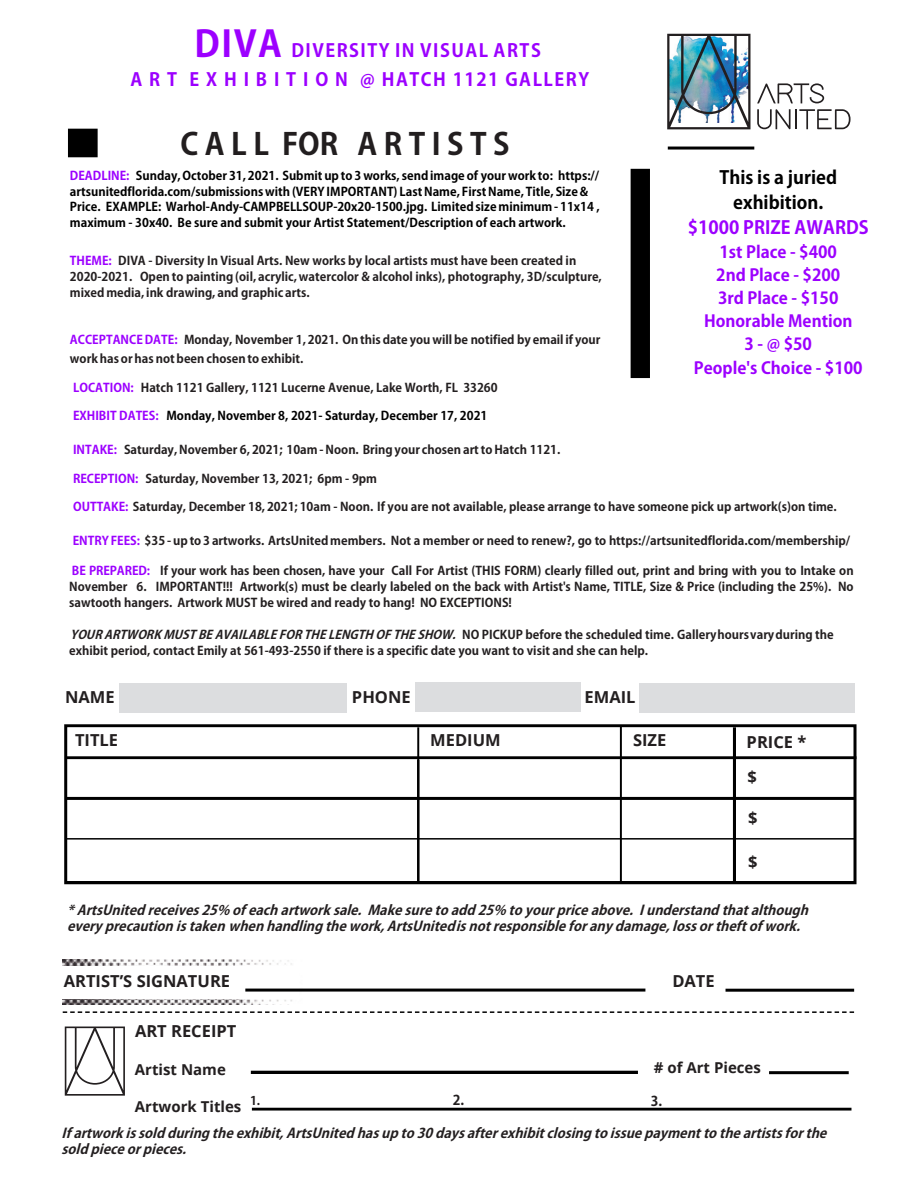
<style>
.page{position:relative;width:918px;height:1188px;background:#fff}
.page>*{position:absolute;margin:0;border:0;box-sizing:border-box;transform-origin:0 0}
.t1{font:700 30px "Adobe Gothic Std";color:#221e1f}
.t2{font:700 18px/28.8px "Adobe Gothic Std";letter-spacing:.085em;color:#9c00ff}
.t3{font:700 18px/25.2px "Adobe Gothic Std";color:#000;text-align:center}
.t4{font:700 16.5px/23.1px "Adobe Gothic Std";color:#9c00ff;text-align:center}
.t5{font:700 16.5px "Open Sans";color:#231f20}
.t6{font:700 16.5px "Open Sans";color:#221e1f}
.t7{font:700 15px "Open Sans";color:#231f20}
.t8{font:italic 700 13.5px/16.2px "Adobe Gothic Std";color:#231f20}
.t9{font:700 13.5px "Adobe Gothic Std";color:#221e1f}
.t10{font:700 12px/16px "Adobe Gothic Std";color:#231f20}
.t11{font:700 12px/15.6px "Adobe Gothic Std";color:#000}
.t12{font:700 12px "Adobe Gothic Std";color:#221e1f}
.s1{font-size:36px}
.s2{color:#9c00ff}
.s3{font-style:italic}
</style>
<div class="page">
<div style="left:64px;top:724px;width:792px;height:160px;border:3px solid #000"></div>
<div style="left:640px;top:683px;width:215px;height:29px;background:#dcdddf"></div>
<div style="left:119px;top:683px;width:228px;height:29px;background:#dcdddf"></div>
<div style="left:415px;top:682px;width:165px;height:29px;background:#dcdddf"></div>
<hr style="left:66px;top:797px;width:788px;height:3px;background:#000">
<hr style="left:66px;top:838px;width:788px;height:2px;background:#000">
<hr style="left:66px;top:881px;width:788px;height:2px;background:#000">
<hr style="left:733px;top:727px;width:3px;height:155px;background:#000">
<svg style="left:252px;top:1107px;width:599px;height:4px;background:#4b4b4b"></svg>
<svg style="left:769px;top:1071px;width:80px;height:4px"></svg>
<hr style="left:726px;top:989px;width:128px;height:3px;background:#000">
<svg style="left:63px;top:1011px;width:791px;height:2px"></svg>
<svg style="left:65px;top:1027px;width:60px;height:69px"></svg>
<img style="left:62px;top:959px;width:230px;height:45px">
<div style="left:61px;top:966px;width:238px;height:32px;background:#fff"></div>
<svg style="left:245px;top:988px;width:400px;height:4px;background:#3f3f3f"></svg>
<img style="left:667px;top:34px;width:83px;height:95px">
<svg style="left:757px;top:109px;width:34px;height:20px"></svg>
<hr style="left:795px;top:109px;width:2px;height:20px;background:#231f20">
<svg style="left:799px;top:109px;width:52px;height:20px"></svg>
<svg style="left:757px;top:83px;width:67px;height:20px"></svg>
<hr style="left:668px;top:147px;width:86px;height:3px;background:#000">
<div style="left:634px;top:169px;width:13px;height:209px;background:#000"></div>
<div style="left:80px;top:129px;width:6px;height:28px;background:#000"></div>
<hr style="left:620px;top:727px;width:2px;height:155px;background:#000">
<hr style="left:417px;top:727px;width:2px;height:156px;background:#000">
<svg style="left:251px;top:1070px;width:387px;height:4px;background:#2d2d2d"></svg>
<svg style="left:66px;top:755px;width:790px;height:5px"></svg>
<h2 class="t2" style="left:130px;top:36px;width:460px;text-indent:64px"><span class="s1">DIVA</span> DIVERSITY IN VISUAL ARTS<br>A R T E X H I B I T I O N @ HATCH 1121 GALLERY</h2>
<h1 class="t1" style="left:180px;top:126px;width:331px">C A L L FOR A R T I S T S</h1>
<p class="t11" style="left:70px;top:168px;width:531px"><span class="s2">DEADLINE:</span> Sunday, October 31, 2021. Submit up to 3 works, send image of your work to: https:// artsunitedflorida.com/submissions with (VERY IMPORTANT) Last Name, First Name, Title, Size &amp; Price. EXAMPLE: Warhol-Andy-CAMPBELLSOUP-20x20-1500.jpg. Limited size minimum - 11x14 , maximum - 30x40. Be sure and submit your Artist Statement/Description of each artwork.</p>
<p class="t10" style="left:70px;top:253px;width:533px"><span class="s2">THEME:</span> DIVA - Diversity In Visual Arts. New works by local artists must have been created in<br>2020-2021. Open to painting (oil, acrylic, watercolor &amp; alcohol inks), photography, 3D/sculpture, mixed media, ink drawing, and graphic arts.</p>
<p class="t10" style="left:70px;top:331px;width:532px;line-height:18.9px"><span class="s2">ACCEPTANCE DATE:</span> Monday, November 1, 2021. On this date you will be notified by email if your work has or has not been chosen to exhibit.</p>
<p class="t10" style="left:73px;top:380px;width:426px"><span class="s2">LOCATION:</span> Hatch 1121 Gallery, 1121 Lucerne Avenue, Lake Worth, FL 33260</p>
<p class="t11" style="left:73px;top:409px;width:416px"><span class="s2">EXHIBIT DATES:</span> Monday, November 8, 2021- Saturday, December 17, 2021</p>
<p class="t10" style="left:73px;top:442px;width:489px"><span class="s2">INTAKE:</span> Saturday, November 6, 2021; 10am - Noon. Bring your chosen art to Hatch 1121.</p>
<p class="t10" style="left:73px;top:470px;width:306px"><span class="s2">RECEPTION:</span> Saturday, November 13, 2021; 6pm - 9pm</p>
<p class="t10" style="left:73px;top:499px;width:765px"><span class="s2">OUTTAKE:</span> Saturday, December 18, 2021; 10am - Noon. If you are not available, please arrange to have someone pick up artwork(s)on time.</p>
<p class="t10" style="left:73px;top:533px;width:779px"><span class="s2">ENTRY FEES:</span> $35 - up to 3 artworks. ArtsUnited members. Not a member or need to renew?, go to https://artsunitedflorida.com/membership/</p>
<p class="t10" style="left:69px;top:563px;width:786px;text-align:justify"><span class="s2">BE PREPARED:</span> If your work has been chosen, have your Call For Artist (THIS FORM) clearly filled out, print and bring with you to Intake on November 6. IMPORTANT!!! Artwork(s) must be clearly labeled on the back with Artist's Name, TITLE, Size &amp; Price (including the 25%). No sawtooth hangers. Artwork MUST be wired and ready to hang! NO EXCEPTIONS!</p>
<p class="t10" style="left:69px;top:627px;width:766px"><span class="s3">YOURARTWORKMUSTBEAVAILABLEFORTHELENGTH OFTHESHOW.</span> NO PICKUP before the scheduled time. Gallery hours vary during the exhibit period, contact Emily at 561-493-2550 if there is a specific date you want to visit and she can help.</p>
<p class="t3" style="left:688px;top:165px;width:182px">This is a juried exhibition.<br><span class="s2">$1000 PRIZE AWARDS</span></p>
<p class="t4" style="left:694px;top:241px;width:170px">1st Place - $400<br>2nd Place - $200<br>3rd Place - $150<br>Honorable Mention<br>3 - @ $50<br>People's Choice - $100</p>
<p class="t5" style="left:65px;top:686px;width:51px">NAME</p>
<p class="t5" style="left:352px;top:686px;width:60px">PHONE</p>
<p class="t5" style="left:585px;top:685px;width:52px">EMAIL</p>
<p class="t5" style="left:75px;top:729px;width:45px">TITLE</p>
<p class="t5" style="left:430px;top:729px;width:72px">MEDIUM</p>
<p class="t5" style="left:747px;top:730px;width:61px">PRICE *</p>
<p class="t5" style="left:747px;top:766px;width:11px">$</p>
<h3 class="t6" style="left:633px;top:728px;width:35px">SIZE</h3>
<h3 class="t5" style="left:748px;top:807px;width:11px">$</h3>
<p class="t5" style="left:748px;top:850px;width:11px">$</p>
<p class="t8" style="left:67px;top:902px;width:747px">*ArtsUnitedreceives25% ofeachartworksale. Makesuretoadd25% toyourpriceabove. Iunderstandthatalthough everyprecautionistaken whenhandlingthework,ArtsUnitedisnotresponsibleforanydamage,lossortheftofwork.</p>
<p class="t5" style="left:64px;top:970px;width:168px">ARTIST’S SIGNATURE</p>
<p class="t5" style="left:672px;top:970px;width:44px">DATE</p>
<p class="t5" style="left:135px;top:1019px;width:103px">ART RECEIPT</p>
<p class="t7" style="left:135px;top:1059px;width:92px">Artist Name</p>
<p class="t7" style="left:135px;top:1096px;width:108px">Artwork Titles</p>
<p class="t7" style="left:654px;top:1057px;width:109px"># of Art Pieces</p>
<p class="t12" style="left:250px;top:1094px;width:12px">1.</p>
<p class="t9" style="left:453px;top:1091px;width:13px">2.</p>
<p class="t9" style="left:651px;top:1093px;width:13px">3.</p>
<p class="t8" style="left:62px;top:1125px;width:771px">Ifartworkissoldduringtheexhibit,ArtsUnitedhasupto30daysafterexhibitclosingtoissuepaymenttotheartistsforthe soldpieceorpieces.</p>
</div>
